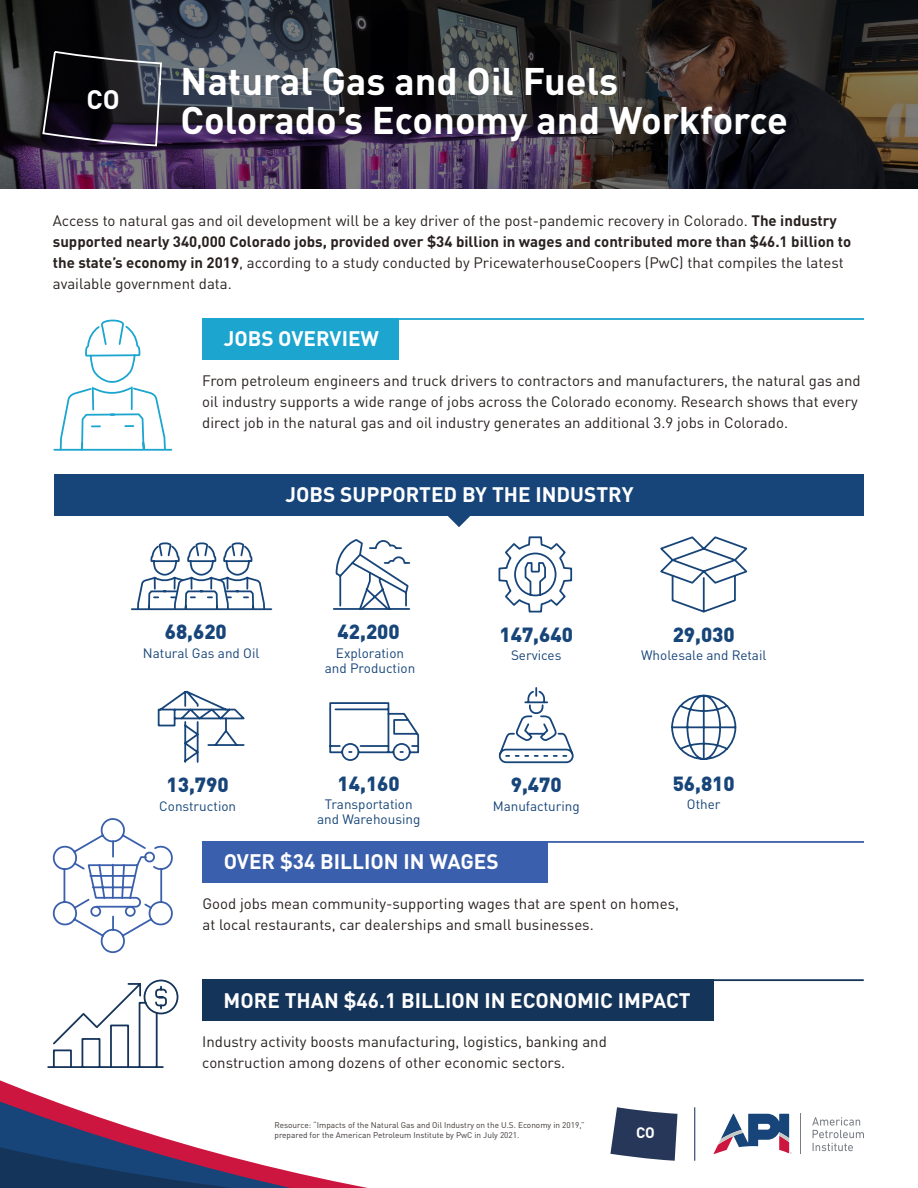
<style>
.page{position:relative;width:918px;height:1188px;background:#fff}
.page>*{position:absolute;margin:0;border:0;box-sizing:border-box;transform-origin:0 0}
.t1{font:700 37.95px/39.8px "DIN Pro";color:#fff}
.t2{font:700 26.4px "DIN Pro";color:#fff}
.t3{font:700 20.85px "DIN Pro";color:#fff}
.t4{font:900 20.25px "DIN Pro";color:#174579}
.t5{font:15px/21px "DIN Pro";color:#28211f}
.t6{font:700 15px "DIN Pro";color:#fff}
.t7{font:13.5px/15px "DIN Pro";color:#174579;text-align:center}
.t8{font:8.25px/10.5px "DIN Pro";color:#3c3633}
.s1{font-weight:700}
</style>
<div class="page">
<img style="left:0;top:0;width:918px;height:189px">
<svg style="left:0;top:981px;width:864px;height:207px"></svg>
<div style="left:202px;top:980px;width:511px;height:41px;background:#15345a"></div>
<hr style="left:202px;top:979px;width:662px;height:2px;background:#15345a">
<div style="left:54px;top:474px;width:810px;height:41px;background:#174579"></div>
<svg style="left:447px;top:515px;width:24px;height:12px"></svg>
<hr style="left:694px;top:1107px;width:1px;height:54px;background:#15345a">
<div style="left:202px;top:318px;width:197px;height:42px;background:#1ba5cf"></div>
<hr style="left:202px;top:318px;width:662px;height:2px;background:#1ba5cf">
<div style="left:202px;top:841px;width:346px;height:42px;background:#3a5fac"></div>
<hr style="left:202px;top:841px;width:662px;height:2px;background:#3a5fac">
<svg style="left:333px;top:539px;width:78px;height:71px"></svg>
<svg style="left:498px;top:536px;width:75px;height:77px"></svg>
<svg style="left:660px;top:536px;width:88px;height:77px"></svg>
<svg style="left:157px;top:690px;width:88px;height:73px"></svg>
<svg style="left:498px;top:687px;width:76px;height:77px"></svg>
<svg style="left:671px;top:694px;width:66px;height:66px"></svg>
<svg style="left:329px;top:702px;width:91px;height:59px"></svg>
<svg style="left:136px;top:543px;width:130px;height:68px"></svg>
<hr style="left:132px;top:608px;width:139px;height:2px;background:#174579">
<svg style="left:41px;top:23px;width:122px;height:124px"></svg>
<svg style="left:610px;top:1107px;width:67px;height:54px"></svg>
<svg style="left:59px;top:319px;width:108px;height:130px"></svg>
<hr style="left:54px;top:449px;width:117px;height:2px;background:#1ba5cf">
<svg style="left:46px;top:979px;width:133px;height:90px"></svg>
<svg style="left:52px;top:818px;width:121px;height:136px"></svg>
<h2 class="t2" style="left:87px;top:78px;width:35px">CO</h2>
<h1 class="t1" style="left:181px;top:56px;width:609px">Natural Gas and Oil Fuels<br>Colorado’s Economy and Workforce</h1>
<p class="t5" style="left:53px;top:209px;width:800px">Access to natural gas and oil development will be a key driver of the post-pandemic recovery in Colorado. <span class="s1">The industry supported nearly 340,000 Colorado jobs, provided over $34 billion in wages and contributed more than $46.1 billion to the state’s economy in 2019</span>, according to a study conducted by PricewaterhouseCoopers (PwC) that compiles the latest available government data.</p>
<h3 class="t3" style="left:224px;top:321px;width:157px">JOBS OVERVIEW</h3>
<p class="t5" style="left:202px;top:369px;width:660px">From petroleum engineers and truck drivers to contractors and manufacturers, the natural gas and oil industry supports a wide range of jobs across the Colorado economy. Research shows that every direct job in the natural gas and oil industry generates an additional 3.9 jobs in Colorado.</p>
<h3 class="t3" style="left:286px;top:477px;width:350px">JOBS SUPPORTED BY THE INDUSTRY</h3>
<h3 class="t4" style="left:165px;top:614px;width:64px">68,620</h3>
<p class="t7" style="left:143px;top:644px;width:118px">Natural Gas and Oil</p>
<h3 class="t4" style="left:167px;top:768px;width:64px">13,790</h3>
<p class="t7" style="left:159px;top:797px;width:78px">Construction</p>
<h3 class="t4" style="left:338px;top:614px;width:64px">42,200</h3>
<p class="t7" style="left:325px;top:644px;width:92px">Exploration and Production</p>
<h3 class="t4" style="left:338px;top:766px;width:64px">14,160</h3>
<p class="t7" style="left:317px;top:795px;width:105px">Transportation and Warehousing</p>
<h3 class="t4" style="left:500px;top:617px;width:75px">147,640</h3>
<p class="t7" style="left:511px;top:647px;width:52px">Services</p>
<h3 class="t4" style="left:511px;top:767px;width:52px">9,470</h3>
<p class="t7" style="left:493px;top:797px;width:89px">Manufacturing</p>
<h3 class="t4" style="left:673px;top:617px;width:64px">29,030</h3>
<p class="t7" style="left:641px;top:647px;width:127px">Wholesale and Retail</p>
<h3 class="t4" style="left:673px;top:766px;width:64px">56,810</h3>
<p class="t7" style="left:687px;top:795px;width:35px">Other</p>
<h3 class="t3" style="left:224px;top:844px;width:277px">OVER $34 BILLION IN WAGES</h3>
<p class="t5" style="left:202px;top:892px;width:478px">Good jobs mean community-supporting wages that are spent on homes, at local restaurants, car dealerships and small businesses.</p>
<h3 class="t3" style="left:224px;top:983px;width:469px">MORE THAN $46.1 BILLION IN ECONOMIC IMPACT</h3>
<p class="t5" style="left:202px;top:1030px;width:406px">Industry activity boosts manufacturing, logistics, banking and construction among dozens of other economic sectors.</p>
<p class="t8" style="left:275px;top:1119px;width:312px">Resource: “Impacts of the Natural Gas and Oil Industry on the U.S. Economy in 2019,” prepared for the American Petroleum Institute by PwC in July 2021.</p>
<p class="t6" style="left:636px;top:1120px;width:20px">CO</p>
</div>
